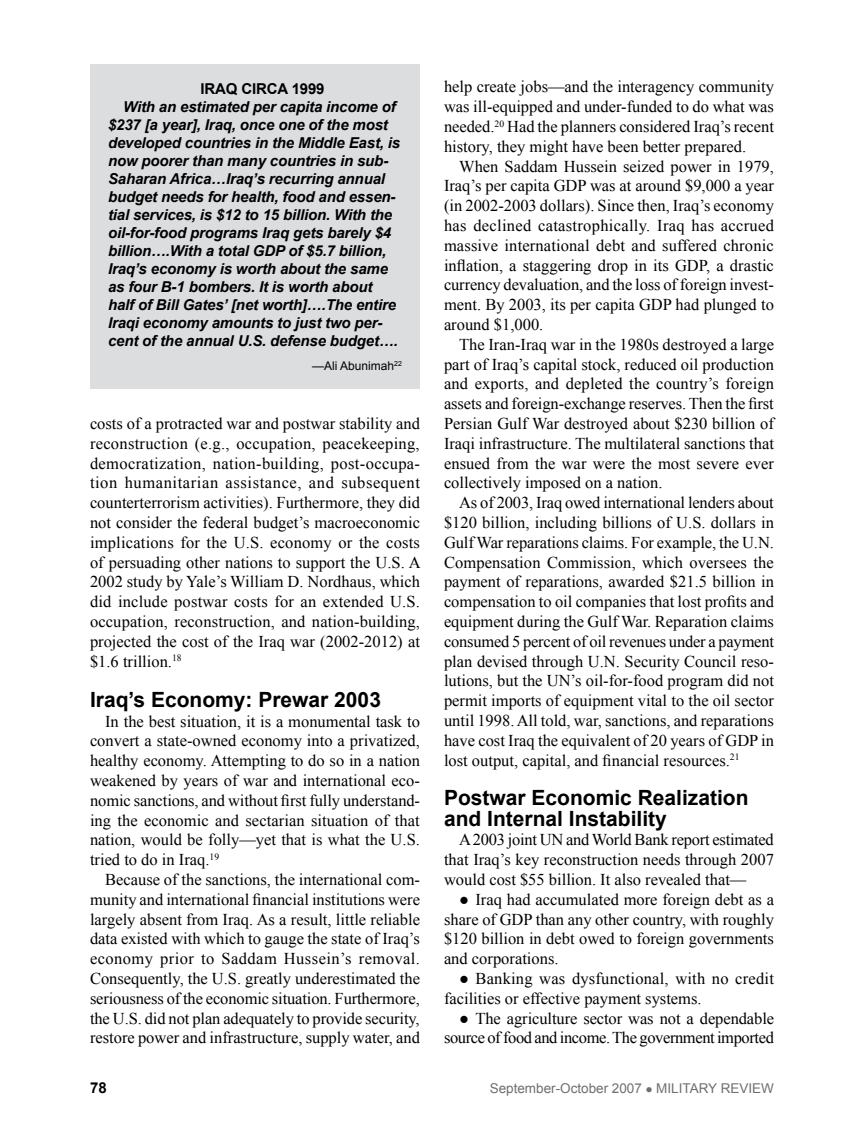
<style>
.page{position:relative;width:864px;height:1134px;background:#fff}
.page>*{position:absolute;margin:0;border:0;box-sizing:border-box;transform-origin:0 0}
.subhead{font:700 21px/21px "Arial";color:#000}
.fob{font:16.5px/19.8px "Times New Roman";color:#000;text-align:justify}
.t1{font:italic 700 15px/18px "Arial";letter-spacing:-.01em;color:#000}
.t2{font:700 15px "Arial";letter-spacing:-.01em;color:#000}
.t3{font:13.5px "Arial";color:#6d6f71}
.t4{font:12px "Arial";color:#000}
.s1{font-style:italic}
</style>
<div class="page">
<div style="left:90px;top:65px;width:330px;height:324px;background:#dcddde"></div>
<p class="t2" style="left:201px;top:79px;width:126px">IRAQ CIRCA 1999</p>
<p class="t1" style="left:108px;top:98px;width:294px;text-indent:15px">With an estimated per capita income of $237 [a year], Iraq, once one of the most developed countries in the Middle East, is now poorer than many countries in sub-Saharan Africa…Iraq’s recurring annual budget needs for health, food and essen&shy;tial services, is $12 to 15 billion. With the oil-for-food programs Iraq gets barely $4 billion….With a total GDP of $5.7 billion, Iraq’s economy is worth about the same as four B-1 bombers. It is worth about half of Bill Gates’ [net worth]….The entire Iraqi economy amounts to just two per&shy;cent of the annual U.S. defense budget….</p>
<p class="t4" style="left:312px;top:358px;width:91px"><span class="s1">—</span>Ali Abunimah<sup>22</sup></p>
<p class="fob" style="left:90px;top:413px;width:332px">costs of a protracted war and postwar stability and reconstruction (e.g., occupation, peacekeeping, democratization, nation-building, post-occupa&shy;tion humanitarian assistance, and subsequent counterterrorism activities). Furthermore, they did not consider the federal budget’s macroeconomic implications for the U.S. economy or the costs of persuading other nations to support the U.S. A 2002 study by Yale’s William D. Nordhaus, which did include postwar costs for an extended U.S. occupation, reconstruction, and nation-building, projected the cost of the Iraq war (2002-2012) at $1.6 trillion.<sup>18</sup></p>
<p class="subhead" style="left:90px;top:690px;width:293px">Iraq’s Economy: Prewar 2003</p>
<p class="fob" style="left:90px;top:711px;width:332px;text-indent:15px">In the best situation, it is a monumental task to convert a state-owned economy into a privatized, healthy economy. Attempting to do so in a nation weakened by years of war and international eco&shy;nomic sanctions, and without first fully understand&shy;ing the economic and sectarian situation of that nation, would be folly—yet that is what the U.S. tried to do in Iraq.<sup>19</sup></p>
<p class="fob" style="left:90px;top:869px;width:332px;text-indent:15px">Because of the sanctions, the international com&shy;munity and international financial institutions were largely absent from Iraq. As a result, little reliable data existed with which to gauge the state of Iraq’s economy prior to Saddam Hussein’s removal.<br>Consequently, the U.S. greatly underestimated the seriousness of the economic situation. Furthermore, the U.S. did not plan adequately to provide security, restore power and infrastructure, supply water, and</p>
<p class="fob" style="left:444px;top:77px;width:332px">help create jobs—and the interagency community was ill-equipped and under-funded to do what was needed.<sup>20</sup> Had the planners considered Iraq’s recent history, they might have been better prepared.</p>
<p class="fob" style="left:444px;top:156px;width:332px;text-indent:15px">When Saddam Hussein seized power in 1979, Iraq’s per capita GDP was at around $9,000 a year (in 2002-2003 dollars). Since then, Iraq’s economy has declined catastrophically. Iraq has accrued massive international debt and suffered chronic inflation, a staggering drop in its GDP, a drastic currency devaluation, and the loss of foreign invest&shy;ment. By 2003, its per capita GDP had plunged to around $1,000.</p>
<p class="fob" style="left:444px;top:334px;width:332px;text-indent:15px">The Iran-Iraq war in the 1980s destroyed a large part of Iraq’s capital stock, reduced oil production and exports, and depleted the country’s foreign assets and foreign-exchange reserves. Then the first Persian Gulf War destroyed about $230 billion of Iraqi infrastructure. The multilateral sanctions that ensued from the war were the most severe ever collectively imposed on a nation.</p>
<p class="fob" style="left:444px;top:493px;width:332px;text-indent:15px">As of 2003, Iraq owed international lenders about $120 billion, including billions of U.S. dollars in Gulf War reparations claims. For example, the U.N.<br>Compensation Commission, which oversees the payment of reparations, awarded $21.5 billion in compensation to oil companies that lost profits and equipment during the Gulf War. Reparation claims consumed 5 percent of oil revenues under a payment plan devised through U.N. Security Council reso&shy;lutions, but the UN’s oil-for-food program did not permit imports of equipment vital to the oil sector until 1998. All told, war, sanctions, and reparations have cost Iraq the equivalent of 20 years of GDP in lost output, capital, and financial resources.<sup>21</sup></p>
<p class="subhead" style="left:444px;top:787px;width:306px">Postwar Economic Realization and Internal Instability</p>
<p class="fob" style="left:444px;top:830px;width:331px;text-indent:15px">A 2003 joint UN and World Bank report estimated that Iraq’s key reconstruction needs through 2007 would cost $55 billion. It also revealed that—</p>
<p class="fob" style="left:444px;top:889px;width:332px;text-indent:15px">● Iraq had accumulated more foreign debt as a share of GDP than any other country, with roughly $120 billion in debt owed to foreign governments and corporations.</p>
<p class="fob" style="left:444px;top:968px;width:331px;text-indent:15px">● Banking was dysfunctional, with no credit facilities or effective payment systems.</p>
<p class="fob" style="left:444px;top:1008px;width:332px;text-align:right">● The agriculture sector was not a dependable source of food and income. The government imported</p>
<p class="t2" style="left:90px;top:1078px;width:18px">78</p>
<p class="t3" style="left:490px;top:1080px;width:286px">September-October 2007 ● Military Review</p>
</div>
